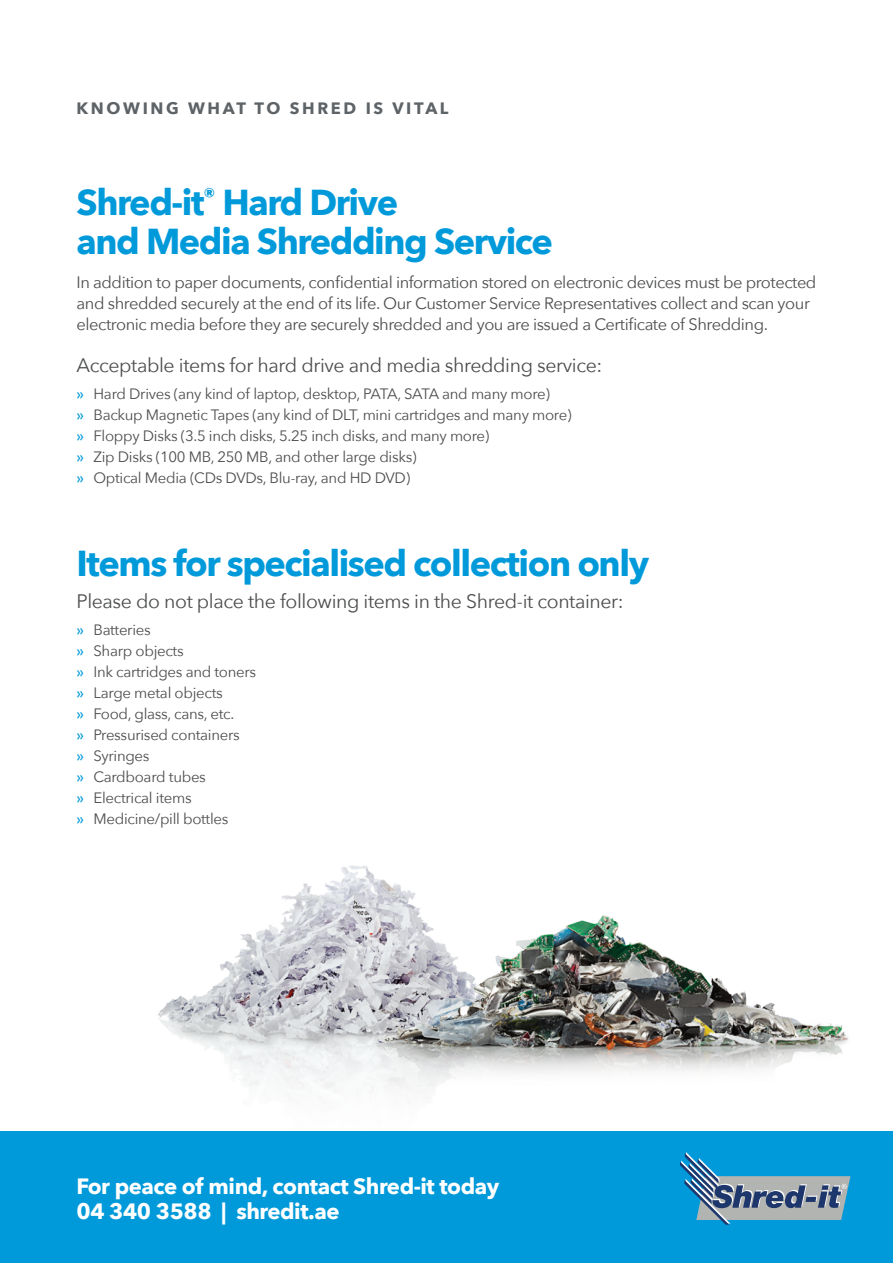
<style>
.page{position:relative;width:893px;height:1263px;background:#fff}
.page>*{position:absolute;margin:0;border:0;box-sizing:border-box;transform-origin:0 0}
.t1{font:700 36px/39px "Avenir Next";letter-spacing:-.04em;color:#009ada}
.t2{font:700 22.05px/24.6px "Avenir Next";letter-spacing:-.02em;color:#fff}
.t3{font:19.5px "Avenir Next";letter-spacing:-.02em;color:#4c4d4e}
.t4{font:16.5px/21px "Avenir Next";letter-spacing:-.025em;color:#4c4d4e}
.t5{font:700 16.5px "Avenir Next";letter-spacing:.16em;color:#5e6367}
.t6{font:15px "Avenir Next";letter-spacing:-.02em;color:#4c4d4e}
.s1{font-weight:500;color:#009ada}
</style>
<div class="page">
<img style="left:158px;top:883px;width:154px;height:208px">
<img style="left:312px;top:865px;width:536px;height:227px">
<div style="left:0;top:1131px;width:893px;height:132px;background:#009ada"></div>
<svg style="left:680px;top:1152px;width:170px;height:73px"></svg>
<p class="t5" style="left:77px;top:94px;width:374px">KNOWING WHAT TO SHRED IS VITAL</p>
<p class="t1" style="left:77px;top:182px;width:478px">Shred-it<sup>®</sup> Hard Drive<br>and Media Shredding Service</p>
<p class="t4" style="left:77px;top:271px;width:741px">In addition to paper documents, confidential information stored on electronic devices must be protected and shredded securely at the end of its life. Our Customer Service Representatives collect and scan your electronic media before they are securely shredded and you are issued a Certificate of Shredding.</p>
<p class="t3" style="left:77px;top:348px;width:527px">Acceptable items for hard drive and media shredding service:</p>
<p class="t6" style="left:77px;top:381px;width:475px"><span class="s1">»</span> Hard Drives (any kind of laptop, desktop, PATA, SATA and many more)</p>
<p class="t6" style="left:77px;top:402px;width:496px"><span class="s1">»</span> Backup Magnetic Tapes (any kind of DLT, mini cartridges and many more)</p>
<p class="t6" style="left:77px;top:423px;width:414px"><span class="s1">»</span> Floppy Disks (3.5 inch disks, 5.25 inch disks, and many more)</p>
<p class="t6" style="left:77px;top:444px;width:341px"><span class="s1">»</span> Zip Disks (100 MB, 250 MB, and other large disks)</p>
<p class="t6" style="left:77px;top:465px;width:335px"><span class="s1">»</span> Optical Media (CDs DVDs, Blu-ray, and HD DVD)</p>
<p class="t1" style="left:77px;top:543px;width:574px">Items for specialised collection only</p>
<p class="t3" style="left:77px;top:584px;width:549px">Please do not place the following items in the Shred-it container:</p>
<p class="t6" style="left:77px;top:617px;width:76px"><span class="s1">»</span> Batteries</p>
<p class="t6" style="left:77px;top:638px;width:109px"><span class="s1">»</span> Sharp objects</p>
<p class="t6" style="left:77px;top:659px;width:181px"><span class="s1">»</span> Ink cartridges and toners</p>
<p class="t6" style="left:77px;top:680px;width:148px"><span class="s1">»</span> Large metal objects</p>
<p class="t6" style="left:77px;top:701px;width:159px"><span class="s1">»</span> Food, glass, cans, etc.</p>
<p class="t6" style="left:77px;top:722px;width:165px"><span class="s1">»</span> Pressurised containers</p>
<p class="t6" style="left:77px;top:743px;width:75px"><span class="s1">»</span> Syringes</p>
<p class="t6" style="left:77px;top:764px;width:131px"><span class="s1">»</span> Cardboard tubes</p>
<p class="t6" style="left:77px;top:785px;width:117px"><span class="s1">»</span> Electrical items</p>
<p class="t6" style="left:77px;top:806px;width:153px"><span class="s1">»</span> Medicine/pill bottles</p>
<p class="t2" style="left:77px;top:1174px;width:424px">For peace of mind, contact Shred-it today<br>04 340 3588 | shredit.ae</p>
</div>
